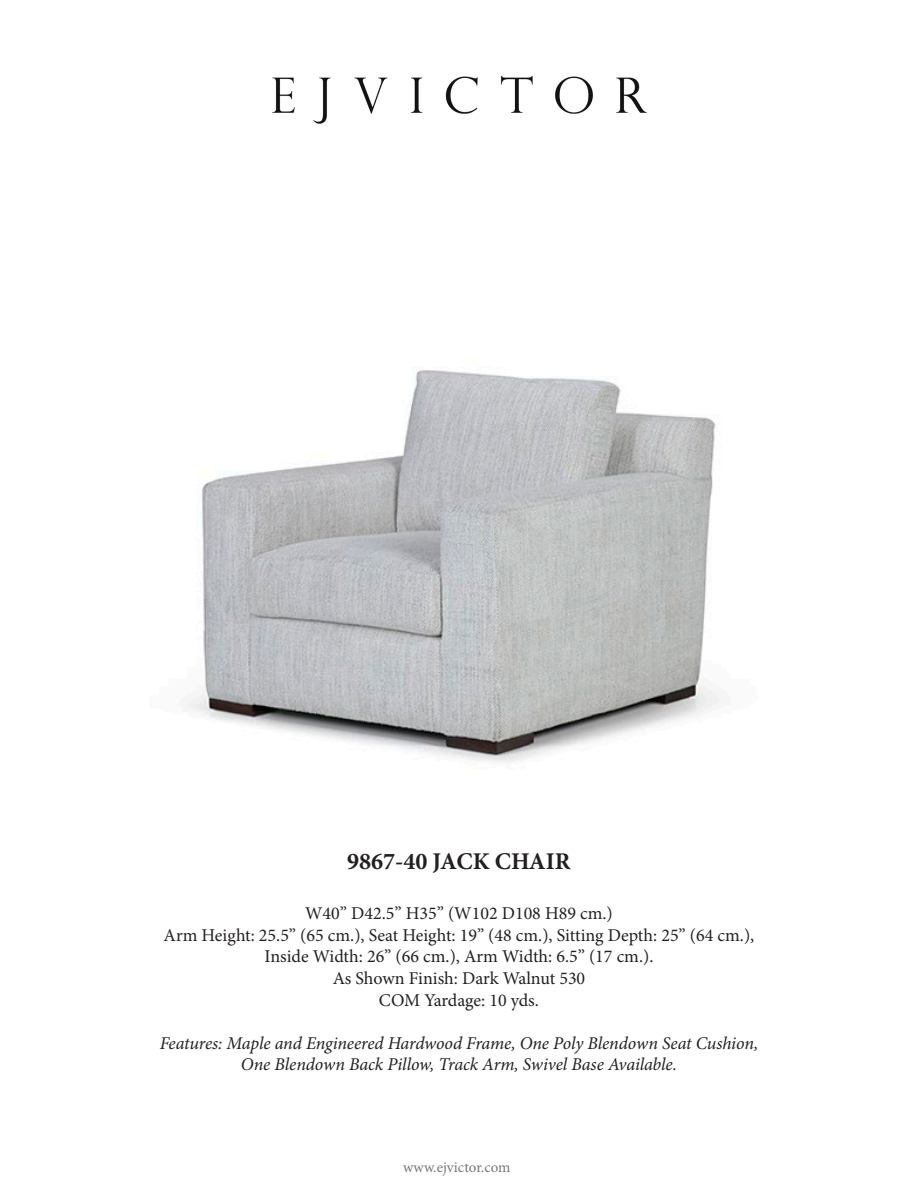
<style>
.page{position:relative;width:918px;height:1188px;background:#fff}
.page>*{position:absolute;margin:0;border:0;box-sizing:border-box;transform-origin:0 0}
.t1{font:700 24px "Minion Pro";color:#231f20}
.t2{font:18px "Minion Pro";color:#231f20}
.t3{font:italic 18px "Minion Pro";letter-spacing:-.005em;color:#231f20}
.t4{font:15px "Minion Pro";color:#76787b}
</style>
<div class="page">
<img style="left:272px;top:75px;width:375px;height:49px">
<img style="left:185px;top:370px;width:535px;height:392px">
<p class="t1" style="left:347px;top:844px;width:225px">9867-40 JACK CHAIR</p>
<p class="t2" style="left:305px;top:901px;width:309px">W40” D42.5” H35” (W102 D108 H89 cm.)</p>
<p class="t2" style="left:164px;top:923px;width:592px">Arm Height: 25.5” (65 cm.), Seat Height: 19” (48 cm.), Sitting Depth: 25” (64 cm.),</p>
<p class="t2" style="left:265px;top:945px;width:390px">Inside Width: 26” (66 cm.), Arm Width: 6.5” (17 cm.).</p>
<p class="t2" style="left:333px;top:966px;width:254px">As Shown Finish: Dark Walnut 530</p>
<p class="t2" style="left:379px;top:988px;width:162px">COM Yardage: 10 yds.</p>
<p class="t3" style="left:160px;top:1031px;width:600px">Features: Maple and Engineered Hardwood Frame, One Poly Blendown Seat Cushion,</p>
<p class="t3" style="left:241px;top:1052px;width:438px">One Blendown Back Pillow, Track Arm, Swivel Base Available.</p>
<p class="t4" style="left:403px;top:1157px;width:109px">www.ejvictor.com</p>
</div>
